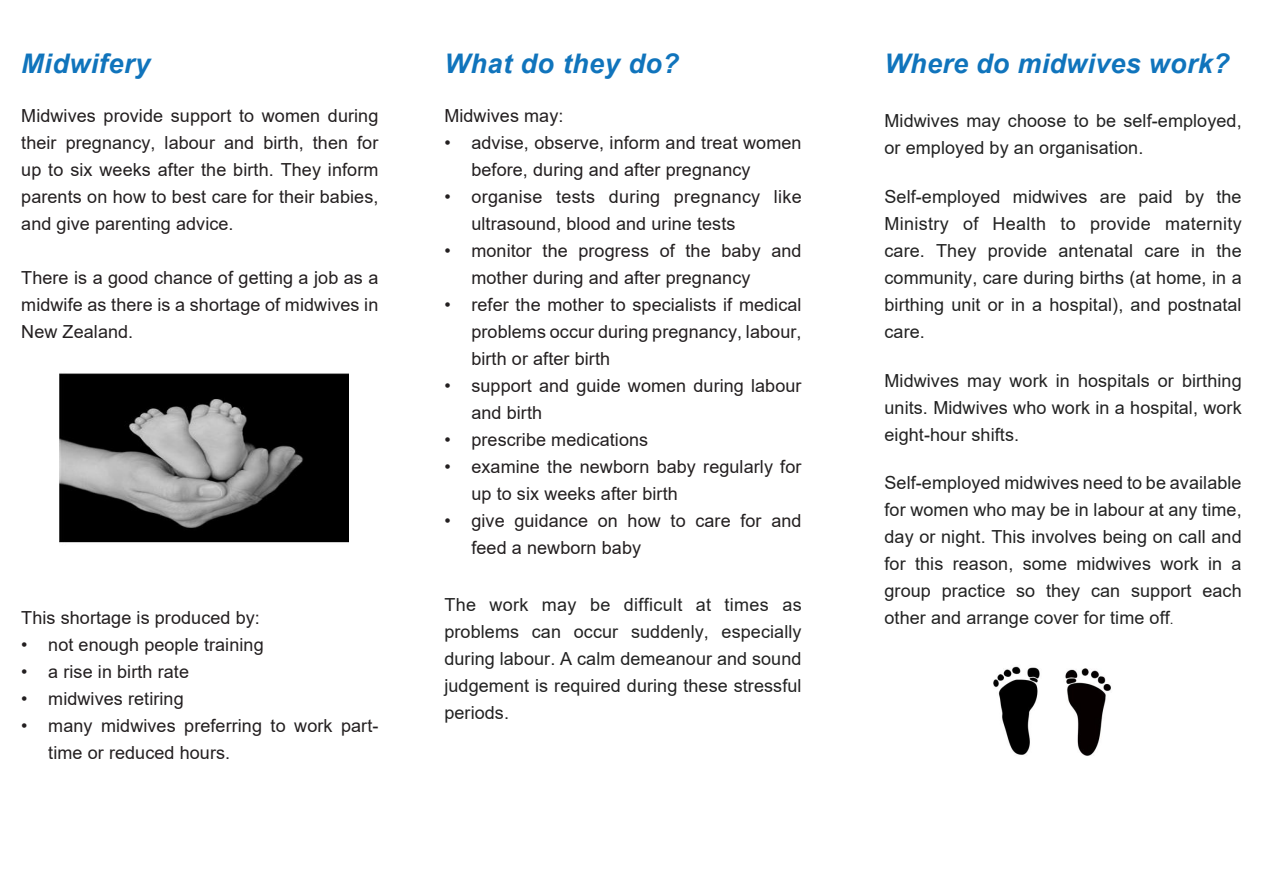
<style>
.page{position:relative;width:1263px;height:893px;background:#fff}
.page>*{position:absolute;margin:0;border:0;box-sizing:border-box;transform-origin:0 0}
.Heading_2{font:italic 700 27px "Arial";letter-spacing:.02em;color:#1074bc}
.Body{font:18px/27px "Arial";letter-spacing:.005em;color:#231f20}
.Body-2{font:18px/27px "Arial";letter-spacing:.005em;color:#222;text-align:justify}
.s1{font-size:13.5px}
</style>
<div class="page">
<img style="left:993px;top:666px;width:118px;height:90px">
<img style="left:60px;top:373px;width:289px;height:170px">
<p class="Heading_2" style="left:21px;top:46px;width:130px">Midwifery</p>
<p class="Body" style="left:21px;top:102px;width:359px;text-align:justify">Midwives provide support to women during their pregnancy, labour and birth, then for up to six weeks after the birth. They inform parents on how to best care for their babies, and give parenting advice.</p>
<p class="Body" style="left:21px;top:264px;width:359px;text-align:justify">There is a good chance of getting a job as a midwife as there is a shortage of midwives in New Zealand.</p>
<p class="Body" style="left:21px;top:604px;width:240px">This shortage is produced by:</p>
<p class="Body" style="left:21px;top:631px;width:244px">• not enough people training</p>
<p class="Body" style="left:21px;top:658px;width:169px">• a rise in birth rate</p>
<p class="Body" style="left:21px;top:685px;width:164px">• midwives retiring</p>
<p class="Body" style="left:48px;top:712px;width:332px;text-indent:-27px">• many midwives preferring to work part&shy;time or reduced hours.</p>
<p class="Heading_2" style="left:444px;top:46px;width:236px">What do they do?</p>
<p class="Body" style="left:444px;top:102px;width:121px">Midwives may:</p>
<p class="Body" style="left:471px;top:129px;width:332px;text-indent:-27px">• advise, observe, inform and treat women before, during and after pregnancy</p>
<p class="Body" style="left:471px;top:183px;width:332px;text-indent:-27px">• organise tests during pregnancy like ultrasound, blood and urine tests</p>
<p class="Body" style="left:471px;top:237px;width:332px;text-indent:-27px">• monitor the progress of the baby and mother during and after pregnancy</p>
<p class="Body" style="left:471px;top:291px;width:332px;text-align:justify;text-indent:-27px">• refer the mother to specialists if medical problems occur during pregnancy, labour, birth or after birth</p>
<p class="Body" style="left:471px;top:372px;width:332px;text-indent:-27px">• support and guide women during labour and birth</p>
<p class="Body" style="left:444px;top:426px;width:205px">• prescribe medications</p>
<p class="Body" style="left:471px;top:453px;width:332px;text-indent:-27px">• examine the newborn baby regularly for up to six weeks after birth</p>
<p class="Body" style="left:471px;top:507px;width:332px;text-indent:-27px">• give guidance on how to care for and feed a newborn baby</p>
<p class="Body-2" style="left:444px;top:591px;width:359px">The work may be difficult at times as problems can occur suddenly, especially during labour. A calm demeanour and sound judgement is required during these stressful periods.</p>
<p class="Heading_2" style="left:884px;top:46px;width:347px">Where do midwives work?</p>
<p class="Body-2" style="left:884px;top:107px;width:359px">Midwives may choose to be self-employed, or employed by an organisation.</p>
<p class="Body-2" style="left:884px;top:183px;width:359px">Self-employed midwives are paid by the Ministry of Health to provide maternity care. They provide antenatal care in the community, care during births (at home, in a birthing unit or in a hospital), and postnatal care.</p>
<p class="Body-2" style="left:884px;top:367px;width:359px">Midwives may work in hospitals or birthing units. Midwives who work in a hospital, work eight-hour shifts.</p>
<p class="Body-2" style="left:884px;top:469px;width:359px">Self-employed midwives need to be available for women who may be in labour at any time, day or night. This involves being on call and for this reason, some midwives work in a group practice so they can support each other and arrange cover for time off<span class="s1">.</span></p>
</div>
